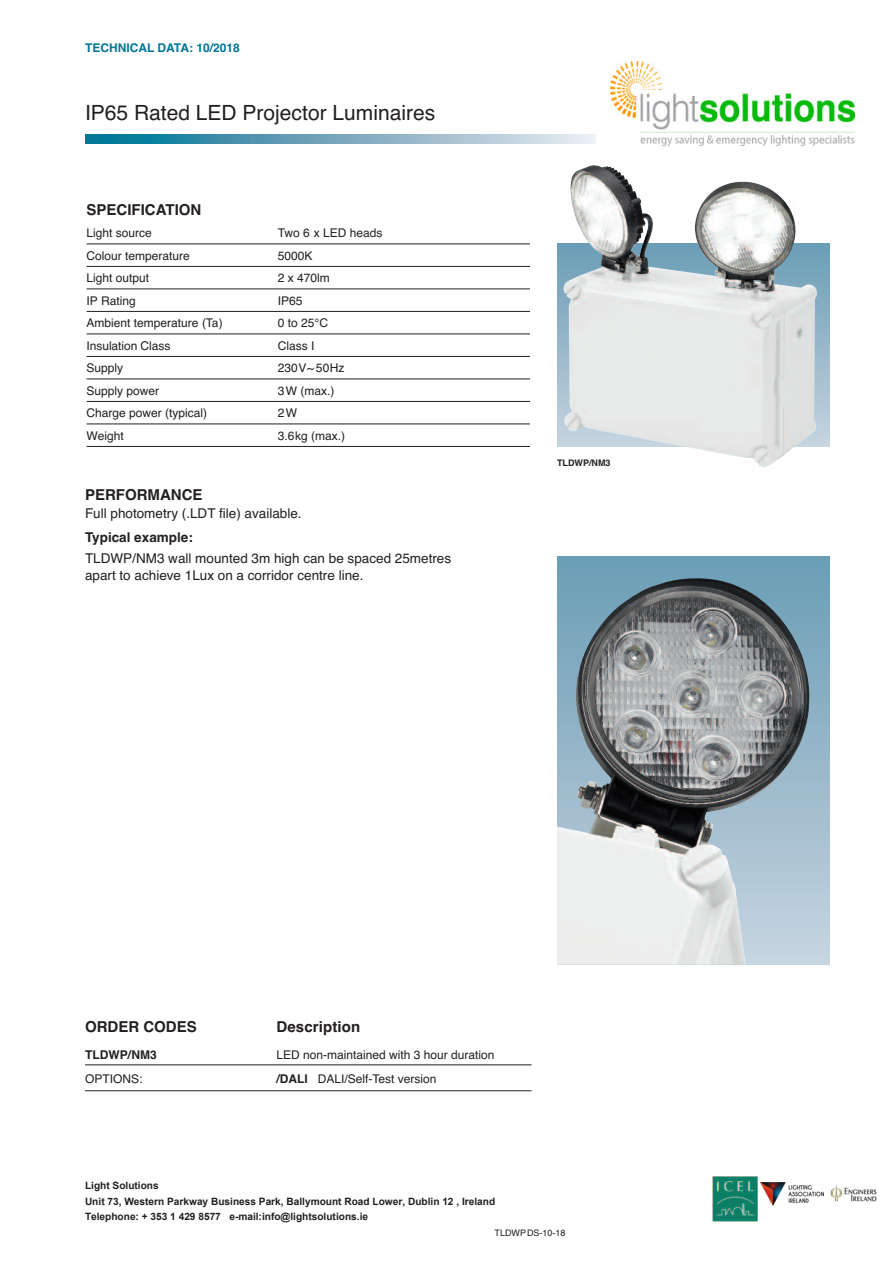
<style>
.page{position:relative;width:893px;height:1263px;background:#fff}
.page>*{position:absolute;margin:0;border:0;box-sizing:border-box;transform-origin:0 0}
.t1{font:21px "Helvetica";color:#231f20}
.t2{font:700 15px "Helvetica";color:#231f20}
.t3{font:13.5px/16.5px "Helvetica";color:#231f20}
.t4{font:700 13.5px "Helvetica";color:#231f20}
.t5{font:12px "Helvetica";color:#231f20}
.t6{font:700 12px "Helvetica";color:#017696}
.t7{font:700 12px "Helvetica";color:#231f20}
.t8{font:700 10.2px/15.3px "Arial";color:#231f20}
.t9{font:9px "Helvetica";color:#231f20}
.t10{font:700 9px "Helvetica";color:#231f20}
.s1{font-weight:700}
</style>
<div class="page">
<svg style="left:85px;top:134px;width:510px;height:9px"></svg>
<img style="left:712px;top:1177px;width:45px;height:45px">
<hr style="left:85px;top:1064px;width:446px;height:1px;background:#231f20">
<hr style="left:85px;top:1090px;width:446px;height:1px;background:#231f20">
<hr style="left:87px;top:244px;width:443px;height:1px;background:#231f20">
<hr style="left:87px;top:266px;width:443px;height:1px;background:#231f20">
<hr style="left:87px;top:289px;width:443px;height:1px;background:#231f20">
<hr style="left:87px;top:311px;width:443px;height:1px;background:#231f20">
<hr style="left:87px;top:334px;width:443px;height:1px;background:#231f20">
<hr style="left:87px;top:356px;width:443px;height:1px;background:#231f20">
<hr style="left:87px;top:379px;width:443px;height:1px;background:#231f20">
<hr style="left:87px;top:401px;width:443px;height:1px;background:#231f20">
<hr style="left:87px;top:424px;width:443px;height:1px;background:#231f20">
<hr style="left:87px;top:446px;width:443px;height:1px;background:#231f20">
<svg style="left:557px;top:244px;width:272px;height:202px"></svg>
<img style="left:564px;top:165px;width:154px;height:126px">
<div style="left:557px;top:556px;width:272px;height:408px;background:linear-gradient(to bottom,#699cb4,#c6d4e0)"></div>
<img style="left:557px;top:578px;width:252px;height:386px">
<img style="left:610px;top:61px;width:245px;height:86px">
<img style="left:760px;top:1182px;width:63px;height:23px">
<img style="left:830px;top:1184px;width:47px;height:18px">
<p class="t6" style="left:85px;top:40px;width:156px">TECHNICAL DATA: 10/2018</p>
<h1 class="t1" style="left:85px;top:100px;width:352px">IP65 Rated LED Projector Luminaires</h1>
<p class="t2" style="left:87px;top:201px;width:116px">SPECIFICATION</p>
<p class="t5" style="left:87px;top:226px;width:67px">Light source</p>
<p class="t5" style="left:278px;top:226px;width:106px">Two 6 x LED heads</p>
<p class="t5" style="left:87px;top:249px;width:105px">Colour temperature</p>
<p class="t5" style="left:278px;top:249px;width:36px">5000K</p>
<p class="t5" style="left:87px;top:271px;width:64px">Light output</p>
<p class="t5" style="left:278px;top:271px;width:54px">2 x 470lm</p>
<p class="t5" style="left:87px;top:294px;width:51px">IP Rating</p>
<p class="t5" style="left:278px;top:294px;width:26px">IP65</p>
<p class="t5" style="left:87px;top:316px;width:138px">Ambient temperature (Ta)</p>
<p class="t5" style="left:278px;top:316px;width:52px">0 to 25°C</p>
<p class="t5" style="left:87px;top:339px;width:85px">Insulation Class</p>
<p class="t5" style="left:278px;top:339px;width:38px">Class I</p>
<p class="t5" style="left:87px;top:361px;width:38px">Supply</p>
<p class="t5" style="left:278px;top:361px;width:68px">230V~ 50Hz</p>
<p class="t5" style="left:87px;top:384px;width:74px">Supply power</p>
<p class="t5" style="left:278px;top:384px;width:58px">3W (max.)</p>
<p class="t5" style="left:87px;top:406px;width:122px">Charge power (typical)</p>
<p class="t5" style="left:278px;top:406px;width:21px">2W</p>
<p class="t5" style="left:87px;top:429px;width:39px">Weight</p>
<p class="t5" style="left:278px;top:429px;width:69px">3.6kg (max.)</p>
<p class="t2" style="left:85px;top:486px;width:119px">PERFORMANCE</p>
<p class="t3" style="left:85px;top:505px;width:218px">Full photometry (.LDT file) available.</p>
<p class="t4" style="left:85px;top:530px;width:109px">Typical example:</p>
<p class="t3" style="left:85px;top:550px;width:368px">TLDWP/NM3 wall mounted 3m high can be spaced 25metres apart to achieve 1Lux on a corridor centre line.</p>
<p class="t10" style="left:557px;top:457px;width:55px">TLDWP/NM3</p>
<p class="t2" style="left:85px;top:1018px;width:113px">ORDER CODES</p>
<p class="t2" style="left:276px;top:1018px;width:86px">Description</p>
<p class="t7" style="left:85px;top:1048px;width:73px">TLDWP/NM3</p>
<p class="t5" style="left:276px;top:1048px;width:220px">LED non-maintained with 3 hour duration</p>
<p class="t5" style="left:85px;top:1072px;width:59px">OPTIONS:</p>
<p class="t5" style="left:276px;top:1072px;width:162px"><span class="s1">/DALI</span> DALI/Self-Test version</p>
<p class="t8" style="left:85px;top:1178px;width:412px">Light Solutions<br>Unit 73, Western Parkway Business Park, Ballymount Road Lower, Dublin 12 , Ireland<br>Telephone: + 353 1 429 8577 e-mail:info@lightsolutions.ie</p>
<p class="t9" style="left:495px;top:1227px;width:72px">TLDWPDS-10-18</p>
</div>
